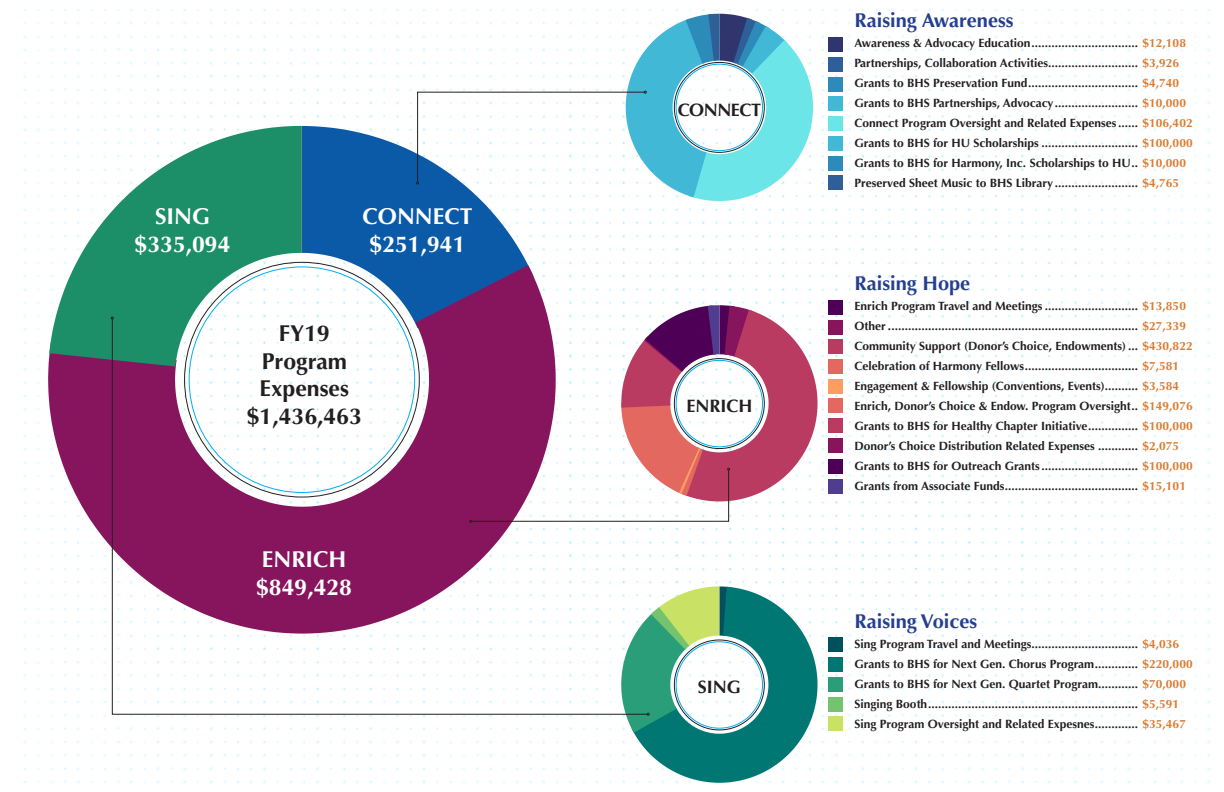
<style>
.page{position:relative;width:1224px;height:792px;background:#fff}
.page>*{position:absolute;margin:0;border:0;box-sizing:border-box;transform-origin:0 0}
.t1{font:700 23px/27.6px "Optima";color:#fff;text-align:center}
.t2{font:700 23px "Optima";color:#231f20}
.t3{font:700 20px "Optima";color:#253f8e}
.t4{font:700 18px "Optima";color:#231f20}
.t5{font:700 18px "Optima";letter-spacing:-.025em;color:#231f20}
.t6{font:700 12px "Optima";color:#231f20}
.s1{color:#dc7c32}
</style>
<div class="page">
<img style="left:24px;top:9px;width:1186px;height:774px">
<svg style="left:302px;top:126px;width:232px;height:139px;background:#2b6fb3"></svg>
<svg style="left:48px;top:265px;width:508px;height:369px"></svg>
<svg style="left:49px;top:126px;width:253px;height:240px;fill:#1c8e68"></svg>
<div style="left:828px;top:38px;width:14px;height:14px;background:#31356e"></div>
<div style="left:828px;top:57px;width:14px;height:15px;background:#2f5f98"></div>
<div style="left:828px;top:77px;width:14px;height:14px;background:#2d8bba"></div>
<div style="left:828px;top:136px;width:14px;height:15px;background:#41b8d5"></div>
<div style="left:828px;top:97px;width:14px;height:14px;background:#41b8d5"></div>
<div style="left:828px;top:156px;width:14px;height:14px;background:#2d8bba"></div>
<div style="left:828px;top:116px;width:14px;height:15px;background:#6ce5e8"></div>
<div style="left:828px;top:176px;width:14px;height:14px;background:#2f5f98"></div>
<div style="left:828px;top:638px;width:14px;height:14px;background:#00505e"></div>
<div style="left:828px;top:657px;width:14px;height:15px;background:#007773"></div>
<div style="left:828px;top:677px;width:14px;height:15px;background:#299e78"></div>
<div style="left:828px;top:697px;width:14px;height:14px;background:#74c36f"></div>
<div style="left:828px;top:717px;width:14px;height:14px;background:#c9e265"></div>
<div style="left:828px;top:300px;width:14px;height:15px;background:#4d0055"></div>
<div style="left:828px;top:320px;width:14px;height:14px;background:#87155e"></div>
<div style="left:828px;top:340px;width:14px;height:14px;background:#ba3b61"></div>
<div style="left:828px;top:399px;width:14px;height:14px;background:#e36960"></div>
<div style="left:828px;top:359px;width:14px;height:15px;background:#e36960"></div>
<div style="left:828px;top:418px;width:14px;height:15px;background:#ba3b61"></div>
<div style="left:828px;top:479px;width:14px;height:15px;background:#513d8f"></div>
<div style="left:828px;top:379px;width:14px;height:14px;background:#ff9d61"></div>
<div style="left:828px;top:459px;width:14px;height:14px;background:#4d0055"></div>
<div style="left:828px;top:438px;width:14px;height:15px;background:#87155e"></div>
<svg style="left:416px;top:14px;width:397px;height:187px"></svg>
<svg style="left:469px;top:305px;width:349px;height:218px"></svg>
<svg style="left:112px;top:319px;width:536px;height:396px"></svg>
<svg style="left:621px;top:586px;width:197px;height:197px"></svg>
<p class="t1" style="left:135px;top:203px;width:97px">SING $335,094</p>
<p class="t1" style="left:363px;top:203px;width:111px">CONNECT</p>
<p class="t1" style="left:370px;top:231px;width:97px">$251,941</p>
<p class="t2" style="left:279px;top:320px;width:53px">FY19</p>
<p class="t2" style="left:262px;top:348px;width:87px">Program</p>
<p class="t2" style="left:260px;top:375px;width:91px">Expenses</p>
<p class="t2" style="left:247px;top:403px;width:117px">$1,436,463</p>
<p class="t1" style="left:262px;top:546px;width:86px">ENRICH</p>
<p class="t1" style="left:256px;top:573px;width:97px">$849,428</p>
<p class="t5" style="left:678px;top:99px;width:85px">CONNECT</p>
<p class="t4" style="left:686px;top:395px;width:68px">ENRICH</p>
<p class="t4" style="left:698px;top:676px;width:45px">SING</p>
<p class="t3" style="left:855px;top:9px;width:160px">Raising Awareness</p>
<p class="t6" style="left:855px;top:36px;width:333px">Awareness &amp; Advocacy Education................................ <span class="s1">$12,108</span></p>
<p class="t6" style="left:855px;top:56px;width:326px">Partnerships, Collaboration Activities........................... <span class="s1">$3,926</span></p>
<p class="t6" style="left:855px;top:76px;width:326px">Grants to BHS Preservation Fund................................. <span class="s1">$4,740</span></p>
<p class="t6" style="left:855px;top:96px;width:333px">Grants to BHS Partnerships, Advocacy......................... <span class="s1">$10,000</span></p>
<p class="t6" style="left:855px;top:116px;width:340px">Connect Program Oversight and Related Expenses...... <span class="s1">$106,402</span></p>
<p class="t6" style="left:855px;top:136px;width:340px">Grants to BHS for HU Scholarships ............................. <span class="s1">$100,000</span></p>
<p class="t6" style="left:855px;top:156px;width:333px">Grants to BHS for Harmony, Inc. Scholarships to HU.. <span class="s1">$10,000</span></p>
<p class="t6" style="left:855px;top:176px;width:326px">Preserved Sheet Music to BHS Library ......................... <span class="s1">$4,765</span></p>
<p class="t3" style="left:855px;top:272px;width:117px">Raising Hope</p>
<p class="t6" style="left:855px;top:299px;width:333px">Enrich Program Travel and Meetings ............................ <span class="s1">$13,850</span></p>
<p class="t6" style="left:855px;top:319px;width:333px">Other ........................................................................... <span class="s1">$27,339</span></p>
<p class="t6" style="left:855px;top:339px;width:340px">Community Support (Donor’s Choice, Endowments) ... <span class="s1">$430,822</span></p>
<p class="t6" style="left:855px;top:359px;width:326px">Celebration of Harmony Fellows.................................. <span class="s1">$7,581</span></p>
<p class="t6" style="left:855px;top:379px;width:326px">Engagement &amp; Fellowship (Conventions, Events).......... <span class="s1">$3,584</span></p>
<p class="t6" style="left:855px;top:399px;width:340px">Enrich, Donor’s Choice &amp; Endow. Program Oversight.. <span class="s1">$149,076</span></p>
<p class="t6" style="left:855px;top:419px;width:340px">Grants to BHS for Healthy Chapter Initiative............... <span class="s1">$100,000</span></p>
<p class="t6" style="left:855px;top:439px;width:326px">Donor’s Choice Distribution Related Expenses ............ <span class="s1">$2,075</span></p>
<p class="t6" style="left:855px;top:459px;width:340px">Grants to BHS for Outreach Grants............................. <span class="s1">$100,000</span></p>
<p class="t6" style="left:855px;top:479px;width:333px">Grants from Associate Funds........................................ <span class="s1">$15,101</span></p>
<p class="t3" style="left:855px;top:609px;width:124px">Raising Voices</p>
<p class="t6" style="left:855px;top:636px;width:326px">Sing Program Travel and Meetings................................ <span class="s1">$4,036</span></p>
<p class="t6" style="left:855px;top:656px;width:340px">Grants to BHS for Next Gen. Chorus Program............. <span class="s1">$220,000</span></p>
<p class="t6" style="left:855px;top:676px;width:333px">Grants to BHS for Next Gen. Quartet Program............ <span class="s1">$70,000</span></p>
<p class="t6" style="left:855px;top:696px;width:326px">Singing Booth............................................................... <span class="s1">$5,591</span></p>
<p class="t6" style="left:855px;top:716px;width:333px">Sing Program Oversight and Related Expesnes............. <span class="s1">$35,467</span></p>
</div>
